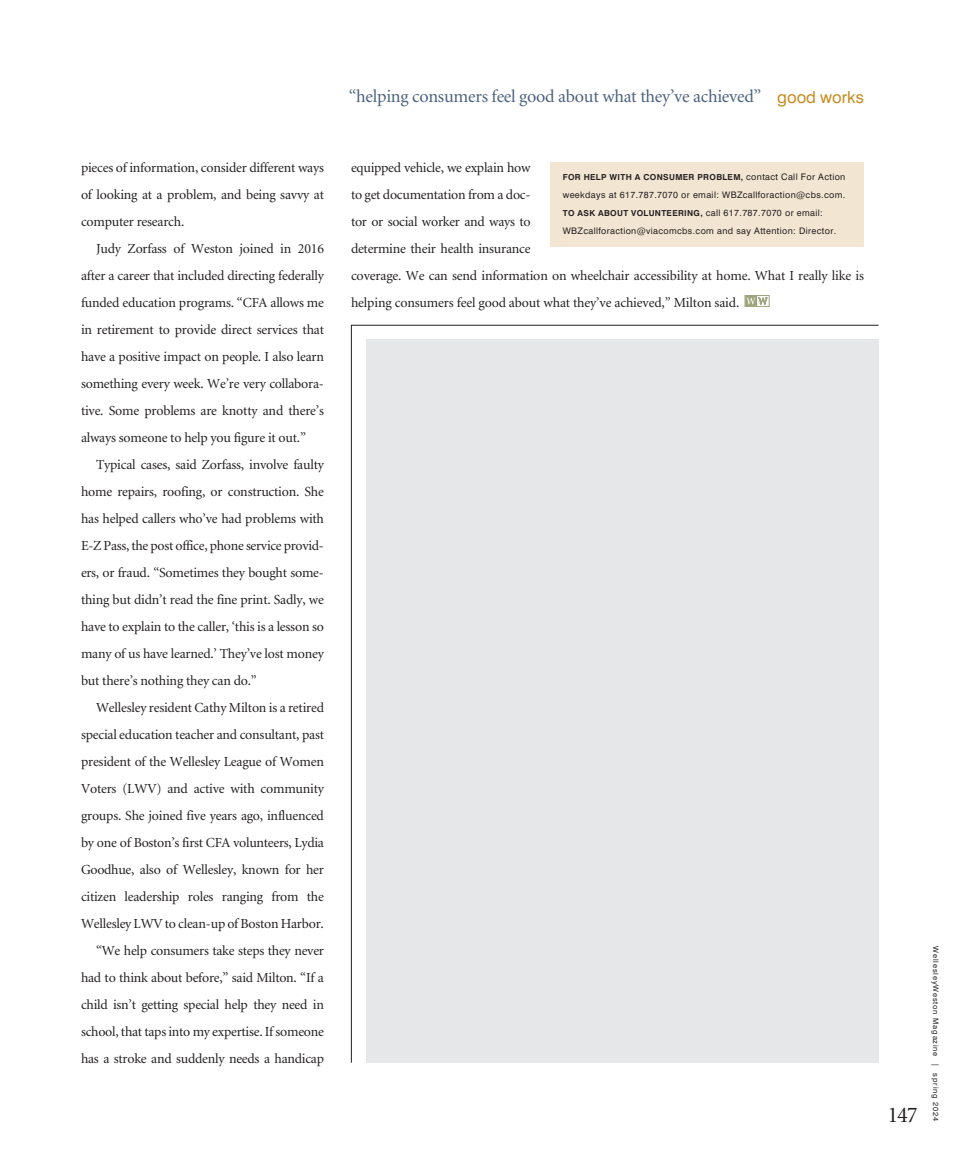
<style>
.page{position:relative;width:972px;height:1161px;background:#fff}
.page>*{position:absolute;margin:0;border:0;box-sizing:border-box;transform-origin:0 0}
.t1{font:22.5px "Minion";color:#231f20}
.Header_quote__gworks{font:18px "Minion";letter-spacing:-.015em;color:#4b617d}
.t2{font:16.5px "Swiss 721 BT";color:#c58b1e}
.Body_Text{font:13.8px/27px "Minion";letter-spacing:-.015em;color:#231f20;text-align:justify}
.Contact___Author_info___Source{font:9px/18px "Swiss 721 BT";letter-spacing:.04em;color:#231f20}
.Contact___Author_info___Source-2{font:700 8.25px "Swiss 721 BT";letter-spacing:.04em;color:#231f20}
.t3{font:7.5px "Swiss 721 BT";letter-spacing:.11em;color:#231f20}
.s1{font-weight:400;font-size:9px}
.s2{font-weight:700;font-size:8.25px}
</style>
<div class="page">
<div style="left:745px;top:295px;width:25px;height:12px;border:1px solid #9ea57e"></div>
<svg style="left:745px;top:296px;width:22px;height:10px"></svg>
<div style="left:551px;top:162px;width:313px;height:85px;background:#f2e5d2"></div>
<div style="left:351px;top:324px;width:528px;height:739px;background:#e6e7e8"></div>
<p class="Body_Text" style="left:81px;top:154px;width:245px">pieces of information, consider different ways of looking at a problem, and being savvy at computer research.</p>
<p class="Body_Text" style="left:81px;top:235px;width:245px;text-indent:15px">Judy Zorfass of Weston joined in 2016 after a career that included directing federally funded education programs. “CFA allows me in retirement to provide direct services that have a positive impact on people. I also learn something every week. We’re very collabora&shy;tive. Some problems are knotty and there’s always someone to help you figure it out.”</p>
<p class="Body_Text" style="left:81px;top:451px;width:245px;text-indent:15px">Typical cases, said Zorfass, involve faulty home repairs, roofing, or construction. She has helped callers who’ve had problems with E-Z Pass, the post office, phone service provid&shy;ers, or fraud. “Sometimes they bought some&shy;thing but didn’t read the fine print. Sadly, we have to explain to the caller, ‘this is a lesson so many of us have learned.’ They’ve lost money but there’s nothing they can do.”</p>
<p class="Body_Text" style="left:81px;top:694px;width:245px;text-indent:15px">Wellesley resident Cathy Milton is a retired special education teacher and consultant, past president of the Wellesley League of Women Voters (LWV) and active with community groups. She joined five years ago, influenced by one of Boston’s first CFA volunteers, Lydia Goodhue, also of Wellesley, known for her citizen leadership roles ranging from the Wellesley LWV to clean-up of Boston Harbor.</p>
<p class="Body_Text" style="left:81px;top:937px;width:245px;text-indent:15px">“We help consumers take steps they never had to think about before,” said Milton. “If a child isn’t getting special help they need in school, that taps into my expertise. If someone has a stroke and suddenly needs a handicap</p>
<p class="Header_quote__gworks" style="left:349px;top:88px;width:414px">“helping consumers feel good about what they’ve achieved”</p>
<p class="t2" style="left:777px;top:87px;width:88px">good works</p>
<p class="Body_Text" style="left:351px;top:154px;width:515px;text-align:left">equipped vehicle, we explain how<br>to get documentation from a doc-<br>tor or social worker and ways to<br>determine their health insurance<br>coverage. We can send information on wheelchair accessibility at home. What I really like is helping consumers feel good about what they’ve achieved,” Milton said.</p>
<p class="Contact___Author_info___Source-2" style="left:563px;top:172px;width:284px">FOR HELP WITH A CONSUMER PROBLEM, <span class="s1">contact Call For Action</span></p>
<p class="Contact___Author_info___Source" style="left:563px;top:185px;width:284px">weekdays at 617.787.7070 or email: WBZcallforaction@cbs.com.</p>
<p class="Contact___Author_info___Source" style="left:563px;top:203px;width:275px"><span class="s2">TO ASK ABOUT VOLUNTEERING,</span> call 617.787.7070 or email:<br>WBZcallforaction@viacomcbs.com and say Attention: Director.</p>
<h1 class="t1" style="left:888px;top:1104px;width:32px">147</h1>
<p class="t3" style="left:940px;top:946px;width:177px;rotate:90deg">WellesleyWeston Magazine | spring 2024</p>
</div>
